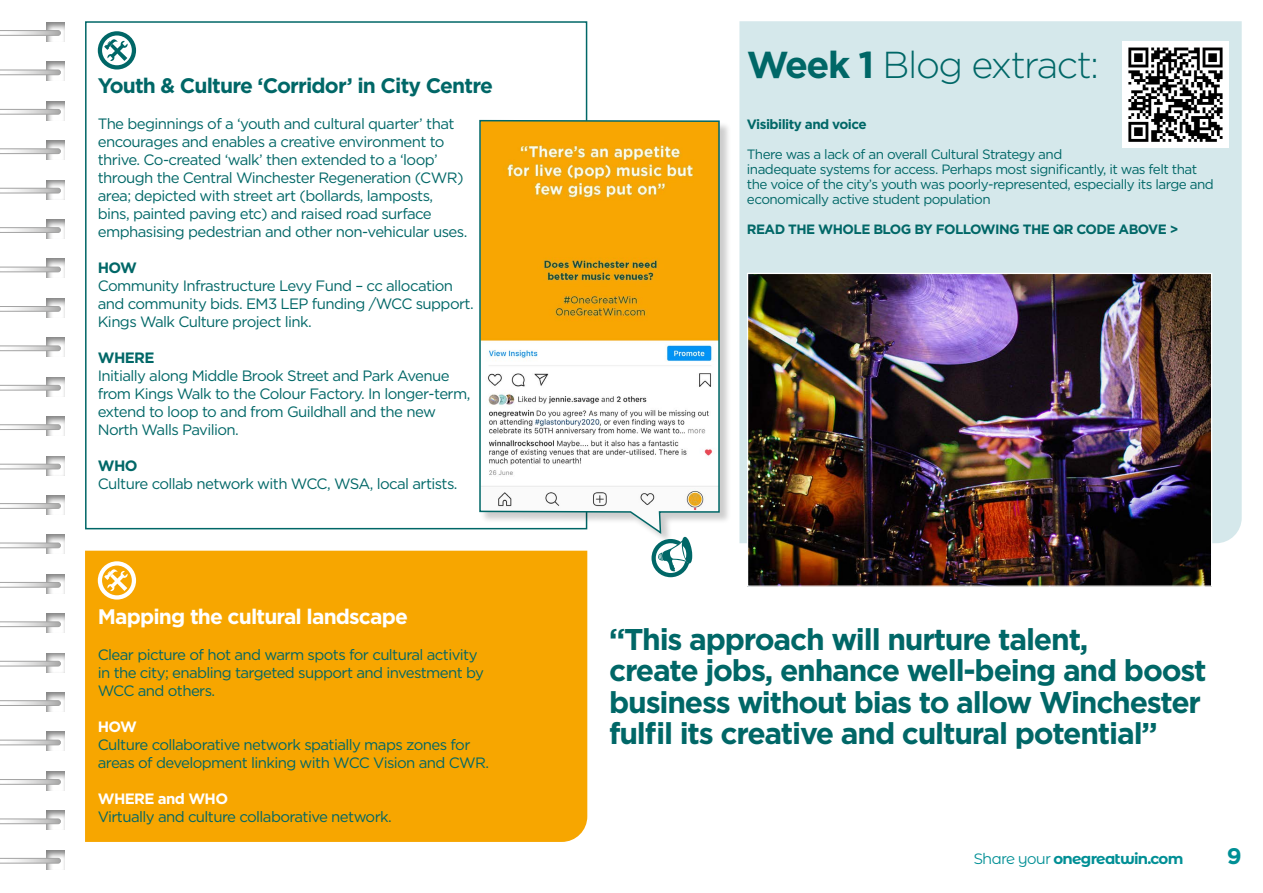
<style>
.page{position:relative;width:1263px;height:893px;background:#fff}
.page>*{position:absolute;margin:0;border:0;box-sizing:border-box;transform-origin:0 0}
.t1{font:300 37.5px "Gotham";letter-spacing:-.04em;color:#006767}
.t2{font:700 30px/31.5px "Gotham";letter-spacing:-.04em;color:#006767}
.t3{font:700 22.5px "Gotham";color:#008f95}
.t4{font:700 21px "Gotham";letter-spacing:-.04em;color:#006767}
.t5{font:700 21px "Gotham";letter-spacing:-.04em;color:#fff}
.t6{font:15px/18px "Gotham";letter-spacing:-.04em;color:#006767}
.t7{font:700 15px "Montserrat Alternates";letter-spacing:-.05em;color:#008f95}
.t8{font:700 15px "Gotham";letter-spacing:-.04em;color:#fff}
.t9{font:700 15px "Gotham";letter-spacing:-.04em;color:#006767}
.t10{font:13.5px/15px "Gotham";letter-spacing:-.04em;color:#006767}
.t11{font:700 13.5px "Gotham";letter-spacing:-.04em;color:#006767}
.s1{font-weight:700}
.s2{font-weight:400}
</style>
<div class="page">
<div style="left:85px;top:551px;width:502px;height:291px;background:#f7a600"></div>
<div style="left:739px;top:21px;width:503px;height:522px;background:#d5e8eb"></div>
<img style="left:749px;top:275px;width:461px;height:310px">
<div style="left:747px;top:273px;width:465px;height:314px;border:1px solid #fff"></div>
<div style="left:480px;top:120px;width:252px;height:425px;background:#000;opacity:.2"></div>
<svg style="left:478px;top:119px;width:242px;height:416px"></svg>
<svg style="left:98px;top:31px;width:38px;height:39px"></svg>
<svg style="left:98px;top:561px;width:38px;height:39px"></svg>
<img style="left:1122px;top:41px;width:106px;height:106px">
<svg style="left:651px;top:537px;width:41px;height:40px"></svg>
<div style="left:34px;top:10px;width:45px;height:33px;background:#000;opacity:.5"></div>
<div style="left:34px;top:50px;width:45px;height:33px;background:#000;opacity:.5"></div>
<div style="left:34px;top:89px;width:45px;height:33px;background:#000;opacity:.5"></div>
<div style="left:34px;top:128px;width:45px;height:33px;background:#000;opacity:.5"></div>
<div style="left:34px;top:168px;width:45px;height:33px;background:#000;opacity:.5"></div>
<div style="left:34px;top:207px;width:45px;height:33px;background:#000;opacity:.5"></div>
<div style="left:34px;top:247px;width:45px;height:33px;background:#000;opacity:.5"></div>
<div style="left:34px;top:286px;width:45px;height:33px;background:#000;opacity:.5"></div>
<div style="left:34px;top:326px;width:45px;height:33px;background:#000;opacity:.5"></div>
<div style="left:34px;top:365px;width:45px;height:33px;background:#000;opacity:.5"></div>
<div style="left:34px;top:404px;width:45px;height:33px;background:#000;opacity:.5"></div>
<div style="left:34px;top:444px;width:45px;height:33px;background:#000;opacity:.5"></div>
<div style="left:34px;top:483px;width:45px;height:33px;background:#000;opacity:.5"></div>
<div style="left:34px;top:523px;width:45px;height:33px;background:#000;opacity:.5"></div>
<div style="left:34px;top:562px;width:45px;height:33px;background:#000;opacity:.5"></div>
<div style="left:34px;top:601px;width:45px;height:33px;background:#000;opacity:.5"></div>
<div style="left:34px;top:641px;width:45px;height:33px;background:#000;opacity:.5"></div>
<div style="left:34px;top:680px;width:45px;height:33px;background:#000;opacity:.5"></div>
<div style="left:34px;top:720px;width:45px;height:33px;background:#000;opacity:.5"></div>
<div style="left:34px;top:759px;width:45px;height:33px;background:#000;opacity:.5"></div>
<div style="left:34px;top:799px;width:45px;height:33px;background:#000;opacity:.5"></div>
<div style="left:34px;top:838px;width:45px;height:33px;background:#000;opacity:.5"></div>
<svg style="left:0;top:30px;width:61px;height:6px"></svg>
<svg style="left:0;top:70px;width:61px;height:5px"></svg>
<svg style="left:0;top:109px;width:61px;height:6px"></svg>
<svg style="left:0;top:148px;width:61px;height:6px"></svg>
<svg style="left:0;top:188px;width:61px;height:5px"></svg>
<svg style="left:0;top:227px;width:61px;height:6px"></svg>
<svg style="left:0;top:267px;width:61px;height:5px"></svg>
<svg style="left:0;top:306px;width:61px;height:6px"></svg>
<svg style="left:0;top:346px;width:61px;height:5px"></svg>
<svg style="left:0;top:385px;width:61px;height:5px"></svg>
<svg style="left:0;top:424px;width:61px;height:6px"></svg>
<svg style="left:0;top:464px;width:61px;height:5px"></svg>
<svg style="left:0;top:503px;width:61px;height:6px"></svg>
<svg style="left:0;top:543px;width:61px;height:5px"></svg>
<svg style="left:0;top:582px;width:61px;height:6px"></svg>
<svg style="left:0;top:621px;width:61px;height:6px"></svg>
<svg style="left:0;top:661px;width:61px;height:5px"></svg>
<svg style="left:0;top:700px;width:61px;height:6px"></svg>
<svg style="left:0;top:740px;width:61px;height:5px"></svg>
<svg style="left:0;top:779px;width:61px;height:6px"></svg>
<svg style="left:0;top:819px;width:61px;height:5px"></svg>
<svg style="left:0;top:858px;width:61px;height:5px"></svg>
<h3 class="t4" style="left:98px;top:72px;width:397px">Youth &amp; Culture ‘Corridor’ in City Centre</h3>
<p class="t6" style="left:98px;top:115px;width:371px">The beginnings of a ‘youth and cultural quarter’ that encourages and enables a creative environment to thrive. Co-created ‘walk’ then extended to a ‘loop’ through the Central Winchester Regeneration (CWR) area; depicted with street art (bollards, lamposts, bins, painted paving etc) and raised road surface emphasising pedestrian and other non-vehicular uses.</p>
<p class="t9" style="left:98px;top:258px;width:41px">HOW</p>
<p class="t6" style="left:98px;top:277px;width:377px">Community Infrastructure Levy Fund – cc allocation and community bids. EM3 LEP funding /WCC support.<br>Kings Walk Culture project link.</p>
<p class="t9" style="left:98px;top:348px;width:58px">WHERE</p>
<p class="t6" style="left:98px;top:367px;width:374px">Initially along Middle Brook Street and Park Avenue from Kings Walk to the Colour Factory. In longer-term, extend to loop to and from Guildhall and the new North Walls Pavilion.</p>
<p class="t9" style="left:98px;top:456px;width:41px">WHO</p>
<p class="t6" style="left:98px;top:475px;width:361px">Culture collab network with WCC, WSA, local artists.</p>
<h3 class="t5" style="left:98px;top:602px;width:312px">Mapping the cultural landscape</h3>
<p class="t6" style="left:98px;top:645px;width:388px">Clear picture of hot and warm spots for cultural activity in the city; enabling targeted support and investment by<br>WCC and others.</p>
<p class="t8" style="left:98px;top:717px;width:41px">HOW</p>
<p class="t6" style="left:98px;top:735px;width:393px">Culture collaborative network spatially maps zones for areas of development linking with WCC Vision and CWR.</p>
<p class="t8" style="left:98px;top:789px;width:132px">WHERE and WHO</p>
<p class="t6" style="left:98px;top:807px;width:295px">Virtually and culture collaborative network.</p>
<h1 class="t1" style="left:747px;top:41px;width:354px"><span class="s1">Week 1</span> Blog extract:</h1>
<p class="t11" style="left:747px;top:116px;width:121px">Visibility and voice</p>
<p class="t10" style="left:747px;top:147px;width:468px">There was a lack of an overall Cultural Strategy and<br>inadequate systems for access. Perhaps most significantly, it was felt that the voice of the city’s youth was poorly-represented, especially its large and economically active student population</p>
<p class="t11" style="left:747px;top:221px;width:433px">READ THE WHOLE BLOG BY FOLLOWING THE QR CODE ABOVE &gt;</p>
<h2 class="t2" style="left:609px;top:623px;width:599px">“This approach will nurture talent,<br>create jobs, enhance well-being and boost business without bias to allow Winchester fulfil its creative and cultural potential”</h2>
<p class="t7" style="left:974px;top:848px;width:211px"><span class="s2">Share your</span> onegreatwin.com</p>
<h3 class="t3" style="left:1227px;top:841px;width:16px">9</h3>
</div>
